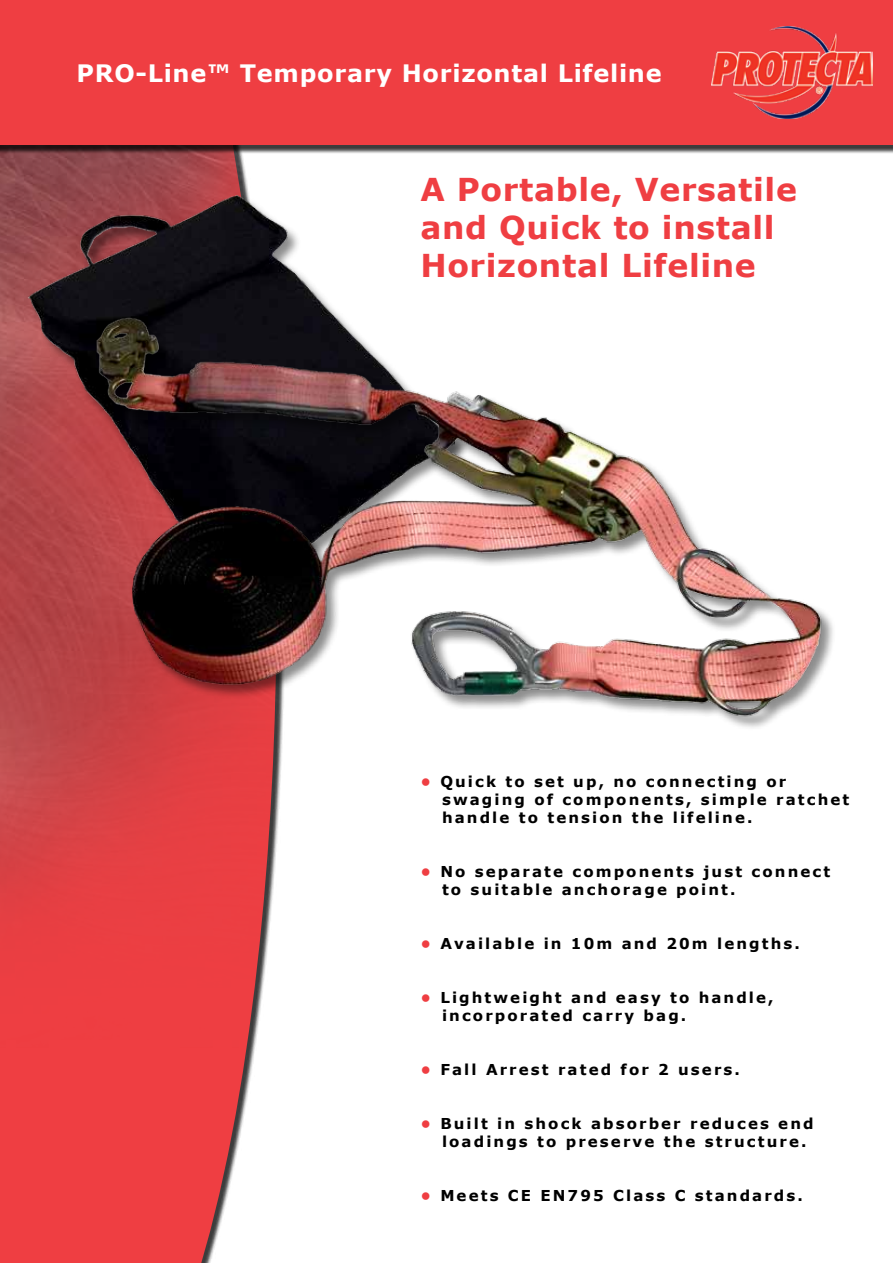
<style>
.page{position:relative;width:893px;height:1263px;background:#fff}
.page>*{position:absolute;margin:0;border:0;box-sizing:border-box;transform-origin:0 0}
.t1{font:700 31.5px/37.8px "Verdana";letter-spacing:.02em;color:#ef3e42}
.t2{font:700 24px "Verdana";letter-spacing:.03em;color:#fff}
.t3{font:700 15px/18px "Verdana";letter-spacing:.14em;color:#000}
.s1{color:#ef3e42}
</style>
<div class="page">
<img style="left:0;top:154px;width:282px;height:1109px">
<img style="left:27px;top:196px;width:314px;height:398px">
<img style="left:51px;top:317px;width:780px;height:419px">
<div style="left:0;top:0;width:893px;height:154px;background:#000;opacity:.77"></div>
<div style="left:0;top:0;width:893px;height:145px;background:#ef3e42"></div>
<img style="left:712px;top:26px;width:160px;height:92px">
<h2 class="t2" style="left:77px;top:58px;width:587px">PRO-Line™ Temporary Horizontal Lifeline</h2>
<h1 class="t1" style="left:420px;top:170px;width:378px">A Portable, Versatile and Quick to install<br>Horizontal Lifeline</h1>
<p class="t3" style="left:442px;top:772px;width:409px;text-indent:-22px"><span class="s1">•</span> Quick to set up, no connecting or swaging of components, simple ratchet handle to tension the lifeline.</p>
<p class="t3" style="left:442px;top:862px;width:390px;text-indent:-22px"><span class="s1">•</span> No separate components just connect to suitable anchorage point.</p>
<p class="t3" style="left:420px;top:934px;width:381px"><span class="s1">•</span> Available in 10m and 20m lengths.</p>
<p class="t3" style="left:442px;top:988px;width:333px;text-indent:-22px"><span class="s1">•</span> Lightweight and easy to handle, incorporated carry bag.</p>
<p class="t3" style="left:420px;top:1060px;width:321px"><span class="s1">•</span> Fall Arrest rated for 2 users.</p>
<p class="t3" style="left:442px;top:1114px;width:373px;text-indent:-22px"><span class="s1">•</span> Built in shock absorber reduces end loadings to preserve the structure.</p>
<p class="t3" style="left:420px;top:1186px;width:384px"><span class="s1">•</span> Meets CE EN795 Class C standards.</p>
</div>
